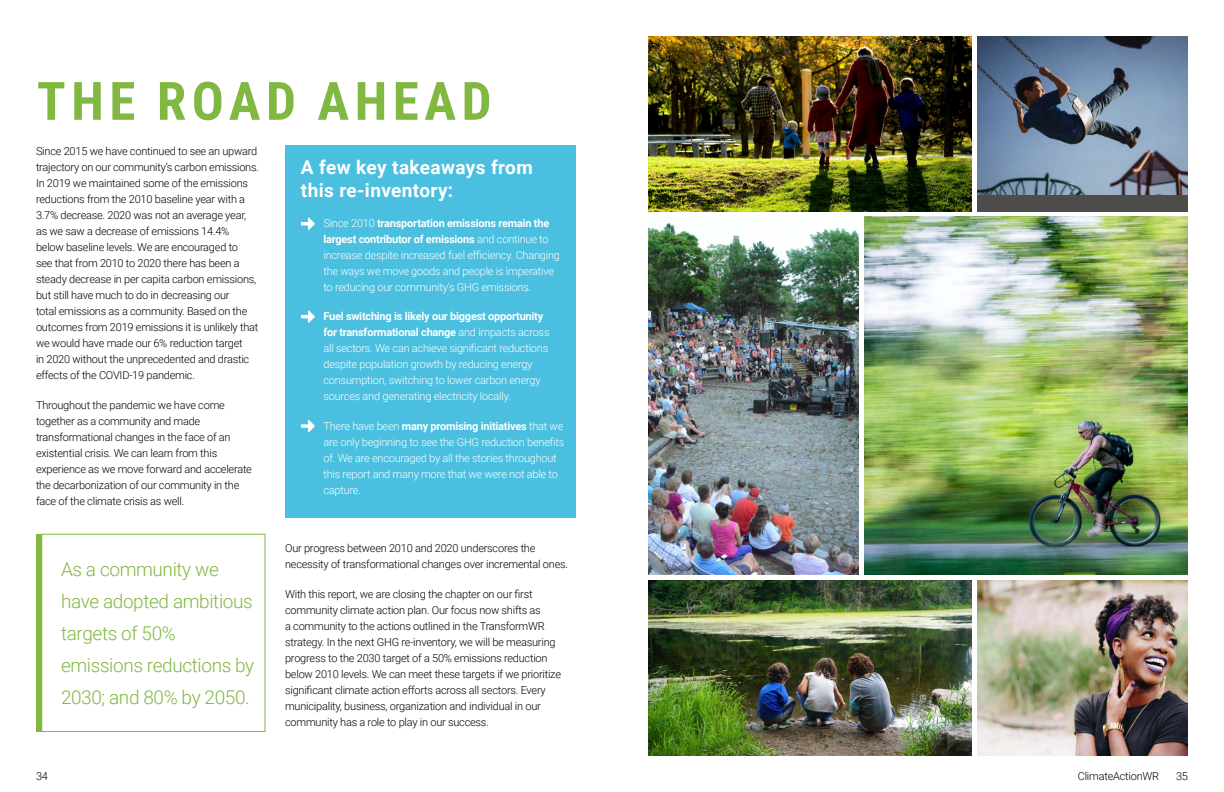
<style>
.page{position:relative;width:1224px;height:792px;background:#fff}
.page>*{position:absolute;margin:0;border:0;box-sizing:border-box;transform-origin:0 0}
.Heading_1{font:700 53px "Roboto Condensed";letter-spacing:.105em;color:#81b841}
.t1{font:300 19px/32px "Roboto";letter-spacing:-.02em;color:#81b841}
.Heading_3{font:700 19px/22.8px "Roboto";letter-spacing:.02em;color:#fff}
.t2{font:300 11px/16px "Roboto";letter-spacing:-.02em;color:#000}
.t3{font:300 11px/16px "Roboto";letter-spacing:-.02em;color:#fff}
.s1{font-weight:700}
</style>
<div class="page">
<div style="left:285px;top:145px;width:291px;height:372px;background:#4abfdf"></div>
<img style="left:648px;top:36px;width:323px;height:176px">
<img style="left:648px;top:580px;width:323px;height:176px">
<img style="left:648px;top:222px;width:211px;height:352px">
<img style="left:865px;top:217px;width:323px;height:357px">
<div style="left:977px;top:36px;width:211px;height:176px;background:#4c4c4a"></div>
<img style="left:977px;top:36px;width:211px;height:158px">
<img style="left:977px;top:580px;width:211px;height:176px">
<svg style="left:301px;top:218px;width:14px;height:12px"></svg>
<svg style="left:301px;top:310px;width:14px;height:13px"></svg>
<svg style="left:301px;top:420px;width:14px;height:12px"></svg>
<div style="left:36px;top:534px;width:6px;height:198px;background:#81b841"></div>
<div style="left:42px;top:534px;width:223px;height:198px;border:1px solid #81b841"></div>
<p class="Heading_1" style="left:37px;top:64px;width:456px">THE ROAD AHEAD</p>
<p class="t2" style="left:36px;top:143px;width:225px">Since 2015 we have continued to see an upward trajectory on our community’s carbon emissions.<br>In 2019 we maintained some of the emissions reductions from the 2010 baseline year with a 3.7% decrease. 2020 was not an average year, as we saw a decrease of emissions 14.4% below baseline levels. We are encouraged to<br>see that from 2010 to 2020 there has been a steady decrease in per capita carbon emissions, but still have much to do in decreasing our<br>total emissions as a community. Based on the outcomes from 2019 emissions it is unlikely that we would have made our 6% reduction target<br>in 2020 without the unprecedented and drastic effects of the COVID-19 pandemic.</p>
<p class="t2" style="left:36px;top:396px;width:218px">Throughout the pandemic we have come together as a community and made transformational changes in the face of an existential crisis. We can learn from this experience as we move forward and accelerate the decarbonization of our community in the face of the climate crisis as well.</p>
<p class="t1" style="left:61px;top:553px;width:195px">As a community we have adopted ambitious targets of 50% emissions reductions by<br>2030; and 80% by 2050.</p>
<p class="Heading_3" style="left:301px;top:156px;width:233px">A few key takeaways from this re-inventory:</p>
<p class="t3" style="left:323px;top:214px;width:238px">Since 2010 <span class="s1">transportation emissions remain the largest contributor of emissions</span> and continue to increase despite increased fuel efficiency. Changing the ways we move goods and people is imperative to reducing our community’s GHG emissions.</p>
<p class="t3" style="left:323px;top:308px;width:228px"><span class="s1">Fuel switching is likely our biggest opportunity for transformational change</span> and impacts across all sectors. We can achieve significant reductions despite population growth by reducing energy consumption, switching to lower carbon energy sources and generating electricity locally.</p>
<p class="t3" style="left:323px;top:417px;width:242px">There have been <span class="s1">many promising initiatives</span> that we are only beginning to see the GHG reduction benefits of. We are encouraged by all the stories throughout this report and many more that we were not able to capture.</p>
<p class="t2" style="left:285px;top:540px;width:285px">Our progress between 2010 and 2020 underscores the necessity of transformational changes over incremental ones.</p>
<p class="t2" style="left:285px;top:585px;width:277px">With this report, we are closing the chapter on our first community climate action plan. Our focus now shifts as<br>a community to the actions outlined in the TransformWR strategy. In the next GHG re-inventory, we will be measuring progress to the 2030 target of a 50% emissions reduction below 2010 levels. We can meet these targets if we prioritize significant climate action efforts across all sectors. Every municipality, business, organization and individual in our community has a role to play in our success.</p>
<p class="t2" style="left:36px;top:768px;width:13px">34</p>
<p class="t2" style="left:1078px;top:768px;width:83px">ClimateActionWR</p>
<p class="t2" style="left:1176px;top:768px;width:13px">35</p>
</div>
